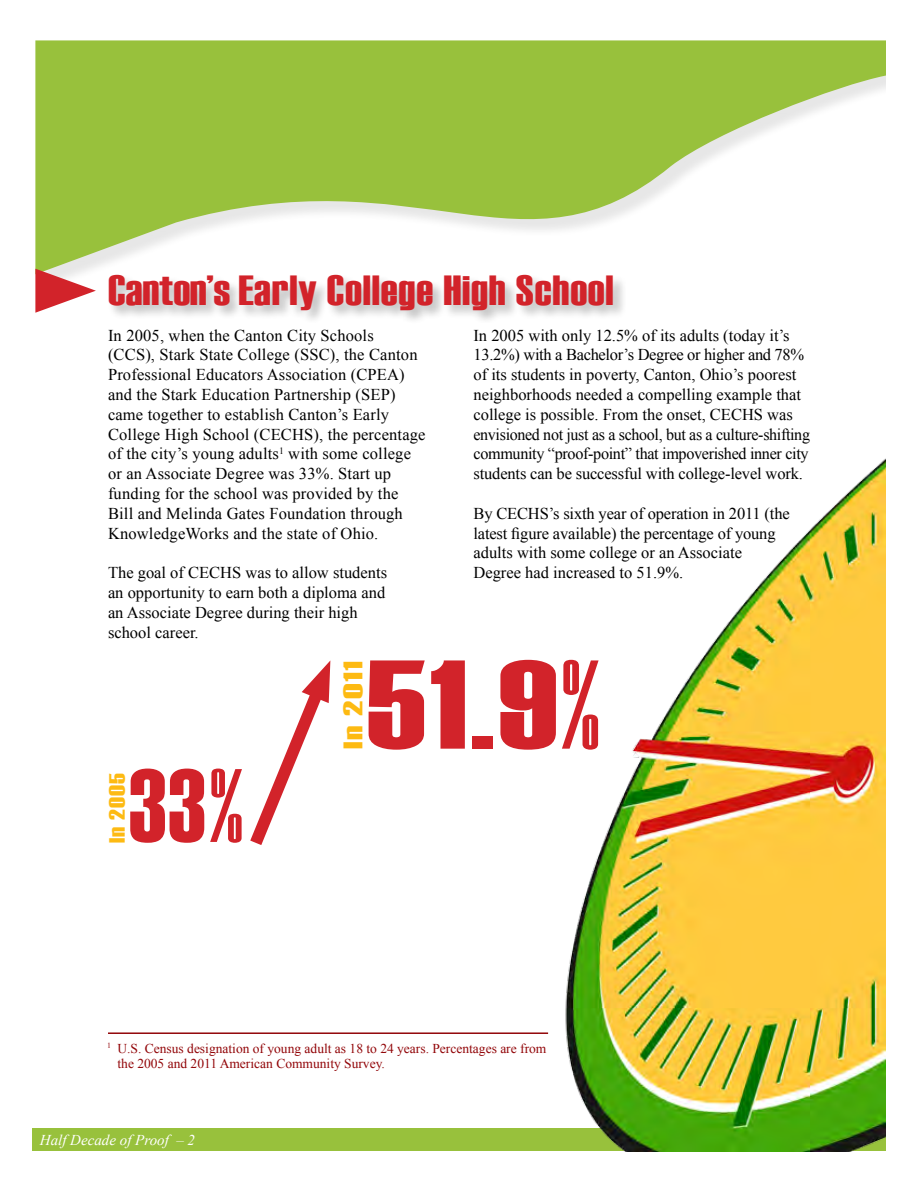
<style>
.page{position:relative;width:918px;height:1188px;background:#fff}
.page>*{position:absolute;margin:0;border:0;box-sizing:border-box;transform-origin:0 0}
.t1{font:126px "Haettenschweiler";color:#d2232a;scale:1.25 1}
.t2{font:104.1px "Haettenschweiler";color:#d2232a;scale:.96 1}
.t3{font:42px "Haettenschweiler";letter-spacing:.02em;color:#d2232a;scale:1.12 1}
.t4{font:26.85px "Haettenschweiler";letter-spacing:.04em;color:#fdba12;scale:1.48 1}
.t5{font:22.05px "Haettenschweiler";letter-spacing:.04em;color:#fdba12;scale:1.27 1}
.t6{font:16.5px/19.8px "Times New Roman";color:#000}
.t7{font:italic 15px "Times New Roman";color:#fff}
.t8{font:13.5px/15px "Times New Roman";color:#920609}
</style>
<div class="page">
<svg style="left:35px;top:40px;width:851px;height:229px;fill:#98c13c"></svg>
<div style="left:32px;top:1129px;width:854px;height:22px;background:#98c13c"></div>
<img style="left:533px;top:458px;width:353px;height:693px">
<svg style="left:250px;top:660px;width:81px;height:185px"></svg>
<hr style="left:108px;top:1032px;width:440px;height:2px;background:#920609">
<div style="left:107px;top:273px;width:521px;height:52px;background:#000;opacity:.25"></div>
<svg style="left:35px;top:269px;width:61px;height:44px"></svg>
<h3 class="t3" style="left:108px;top:266px;width:453px">Canton’s Early College High School</h3>
<p class="t6" style="left:108px;top:325px;width:319px">In 2005, when the Canton City Schools<br>(CCS), Stark State College (SSC), the Canton Professional Educators Association (CPEA) and the Stark Education Partnership (SEP) came together to establish Canton’s Early College High School (CECHS), the percentage of the city’s young adults<sup>1</sup> with some college or an Associate Degree was 33%. Start up funding for the school was provided by the Bill and Melinda Gates Foundation through KnowledgeWorks and the state of Ohio.</p>
<p class="t6" style="left:108px;top:563px;width:281px">The goal of CECHS was to allow students an opportunity to earn both a diploma and an Associate Degree during their high school career.</p>
<h1 class="t1" style="left:366px;top:633px;width:189px">51.9%</h1>
<h3 class="t5" style="left:105px;top:843px;width:56px;rotate:-90deg">In 2005</h3>
<h2 class="t2" style="left:128px;top:746px;width:121px">33%</h2>
<p class="t6" style="left:473px;top:325px;width:338px">In 2005 with only 12.5% of its adults (today it’s 13.2%) with a Bachelor’s Degree or higher and 78% of its students in poverty, Canton, Ohio’s poorest neighborhoods needed a compelling example that college is possible. From the onset, CECHS was envisioned not just as a school, but as a culture-shifting community “proof-point” that impoverished inner city students can be successful with college-level work.</p>
<p class="t6" style="left:473px;top:503px;width:318px">By CECHS’s sixth year of operation in 2011 (the latest figure available) the percentage of young adults with some college or an Associate Degree had increased to 51.9%.</p>
<h3 class="t4" style="left:338px;top:749px;width:61px;rotate:-90deg">In 2011</h3>
<p class="t8" style="left:118px;top:1040px;width:430px;text-indent:-10px"><sup>1</sup> U.S. Census designation of young adult as 18 to 24 years. Percentages are from the 2005 and 2011 American Community Survey.</p>
<p class="t7" style="left:40px;top:1131px;width:157px">Half Decade of Proof – 2</p>
</div>
